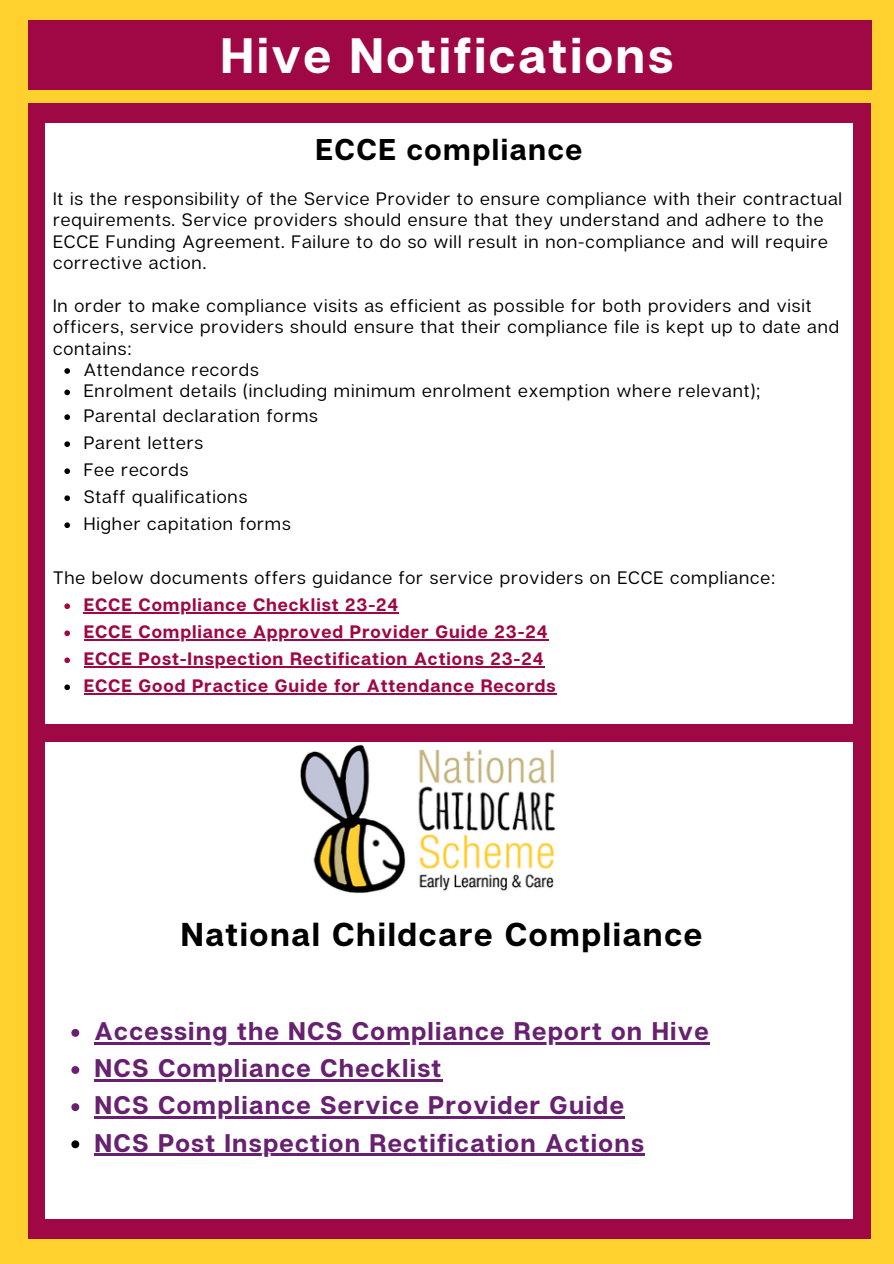
<style>
.page{position:relative;width:894px;height:1264px;background:#fff}
.page>*{position:absolute;margin:0;border:0;box-sizing:border-box;transform-origin:0 0}
.t1{font:700 49.65px "Articulat CF";letter-spacing:.05em;color:#fff}
.t2{font:700 33px "Articulat CF";letter-spacing:.05em;color:#000}
.t3{font:700 30px "Articulat CF";letter-spacing:.05em;color:#000}
.t4{font:700 25.5px "Articulat CF";letter-spacing:.05em;color:#672170}
.t5{font:18px/21.3px "Articulat CF";letter-spacing:.05em;color:#000}
.t6{font:700 18px "Articulat CF";letter-spacing:.05em;color:#9f0745}
</style>
<div class="page">
<div style="left:0;top:0;width:893px;height:1263px;background:#fed12e"></div>
<div style="left:28px;top:103px;width:843px;height:1135px;background:#9f0745"></div>
<div style="left:28px;top:20px;width:843px;height:69px;background:#9f0745"></div>
<div style="left:45px;top:123px;width:807px;height:600px;background:#fff"></div>
<svg style="left:64px;top:368px;width:6px;height:6px"></svg>
<svg style="left:64px;top:389px;width:6px;height:6px"></svg>
<svg style="left:64px;top:414px;width:6px;height:6px"></svg>
<svg style="left:64px;top:441px;width:6px;height:6px"></svg>
<svg style="left:64px;top:468px;width:6px;height:6px"></svg>
<svg style="left:64px;top:495px;width:6px;height:6px"></svg>
<svg style="left:64px;top:522px;width:6px;height:6px"></svg>
<svg style="left:64px;top:603px;width:6px;height:6px"></svg>
<hr style="left:84px;top:612px;width:315px;height:1px;background:#9f0745">
<svg style="left:64px;top:630px;width:6px;height:6px"></svg>
<hr style="left:84px;top:639px;width:464px;height:1px;background:#9f0745">
<svg style="left:64px;top:657px;width:6px;height:6px"></svg>
<hr style="left:84px;top:666px;width:460px;height:1px;background:#9f0745">
<svg style="left:64px;top:684px;width:6px;height:6px"></svg>
<hr style="left:84px;top:693px;width:472px;height:1px;background:#9f0745">
<div style="left:45px;top:742px;width:807px;height:476px;background:#fff"></div>
<img style="left:300px;top:744px;width:256px;height:150px">
<svg style="left:71px;top:1028px;width:8px;height:8px"></svg>
<hr style="left:94px;top:1042px;width:615px;height:2px;background:#672170">
<svg style="left:71px;top:1066px;width:8px;height:7px"></svg>
<hr style="left:94px;top:1079px;width:348px;height:2px;background:#672170">
<svg style="left:71px;top:1103px;width:8px;height:8px"></svg>
<hr style="left:94px;top:1116px;width:531px;height:2px;background:#672170">
<svg style="left:71px;top:1140px;width:8px;height:8px"></svg>
<hr style="left:94px;top:1153px;width:551px;height:3px;background:#672170">
<p class="t1" style="left:220px;top:24px;width:454px">Hive Notifications</p>
<h1 class="t3" style="left:315px;top:131px;width:268px">ECCE compliance</h1>
<h2 class="t5" style="left:53px;top:187px;width:790px">It is the responsibility of the Service Provider to ensure compliance with their contractual requirements. Service providers should ensure that they understand and adhere to the ECCE Funding Agreement. Failure to do so will result in non-compliance and will require corrective action.</h2>
<p class="t5" style="left:53px;top:294px;width:787px">In order to make compliance visits as efficient as possible for both providers and visit officers, service providers should ensure that their compliance file is kept up to date and contains:</p>
<p class="t5" style="left:84px;top:358px;width:176px">Attendance records</p>
<p class="t5" style="left:84px;top:380px;width:678px">Enrolment details (including minimum enrolment exemption where relevant);</p>
<p class="t5" style="left:84px;top:405px;width:236px">Parental declaration forms</p>
<p class="t5" style="left:84px;top:432px;width:121px">Parent letters</p>
<p class="t5" style="left:84px;top:459px;width:106px">Fee records</p>
<p class="t5" style="left:84px;top:486px;width:165px">Staff qualifications</p>
<p class="t5" style="left:84px;top:513px;width:208px">Higher capitation forms</p>
<p class="t5" style="left:53px;top:567px;width:723px">The below documents offers guidance for service providers on ECCE compliance:</p>
<p class="t6" style="left:84px;top:593px;width:316px">ECCE Compliance Checklist 23-24</p>
<p class="t6" style="left:84px;top:620px;width:465px">ECCE Compliance Approved Provider Guide 23-24</p>
<p class="t6" style="left:84px;top:647px;width:461px">ECCE Post-Inspection Rectification Actions 23-24</p>
<p class="t6" style="left:84px;top:674px;width:473px">ECCE Good Practice Guide for Attendance Records</p>
<p class="t2" style="left:181px;top:913px;width:523px">National Childcare Compliance</p>
<h2 class="t4" style="left:94px;top:1015px;width:615px">Accessing the NCS Compliance Report on Hive</h2>
<p class="t4" style="left:94px;top:1052px;width:348px">NCS Compliance Checklist</p>
<p class="t4" style="left:94px;top:1089px;width:531px">NCS Compliance Service Provider Guide</p>
<p class="t4" style="left:94px;top:1126px;width:550px">NCS Post Inspection Rectification Actions</p>
</div>
